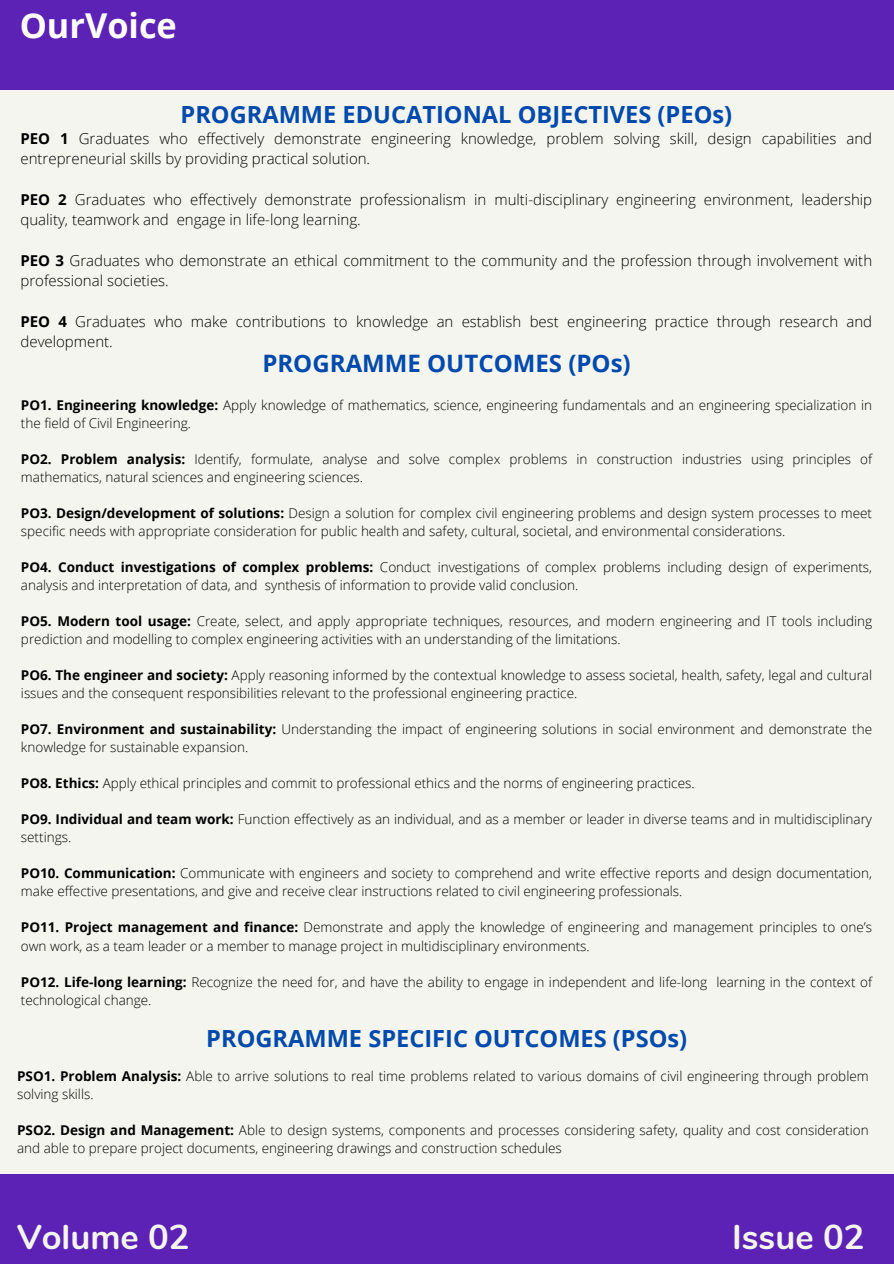
<style>
.page{position:relative;width:894px;height:1264px;background:#fff}
.page>*{position:absolute;margin:0;border:0;box-sizing:border-box;transform-origin:0 0}
.t1{font:700 34.5px "Nunito";color:#f5f5ef}
.t2{font:700 34.2px "Open Sans";color:#fff}
.t3{font:700 24px "Open Sans";color:#004aad}
.t4{font:700 23.55px "Open Sans";color:#004aad}
.t5{font:300 15px/20.2px "Open Sans";color:#000}
.t6{font:300 13.5px/18px "Open Sans";color:#000}
.s1{font-weight:700}
</style>
<div class="page">
<div style="left:0;top:0;width:893px;height:1263px;background:#f5f5ef"></div>
<div style="left:0;top:0;width:893px;height:89px;background:#5c21b5"></div>
<div style="left:0;top:1174px;width:893px;height:89px;background:#5c21b5"></div>
<h1 class="t2" style="left:20px;top:1px;width:159px">OurVoice</h1>
<p class="t4" style="left:180px;top:98px;width:553px">PROGRAMME EDUCATIONAL OBJECTIVES (PEOs)</p>
<p class="t5" style="left:20px;top:128px;width:852px"><span class="s1">PEO 1</span> Graduates who effectively demonstrate engineering knowledge, problem solving skill, design capabilities and entrepreneurial skills by providing practical solution.</p>
<p class="t5" style="left:20px;top:189px;width:852px"><span class="s1">PEO 2</span> Graduates who effectively demonstrate professionalism in multi-disciplinary engineering environment, leadership quality, teamwork and engage in life-long learning.</p>
<p class="t5" style="left:20px;top:250px;width:852px"><span class="s1">PEO 3</span> Graduates who demonstrate an ethical commitment to the community and the profession through involvement with professional societies.</p>
<p class="t5" style="left:20px;top:310px;width:852px"><span class="s1">PEO 4</span> Graduates who make contributions to knowledge an establish best engineering practice through research and development.</p>
<h1 class="t3" style="left:262px;top:347px;width:370px">PROGRAMME OUTCOMES (POs)</h1>
<h2 class="t6" style="left:21px;top:396px;width:852px"><span class="s1">PO1. Engineering knowledge:</span> Apply knowledge of mathematics, science, engineering fundamentals and an engineering specialization in the field of Civil Engineering.</h2>
<p class="t6" style="left:21px;top:450px;width:852px"><span class="s1">PO2. Problem analysis:</span> Identify, formulate, analyse and solve complex problems in construction industries using principles of mathematics, natural sciences and engineering sciences.</p>
<p class="t6" style="left:21px;top:504px;width:852px"><span class="s1">PO3. Design/development of solutions:</span> Design a solution for complex civil engineering problems and design system processes to meet specific needs with appropriate consideration for public health and safety, cultural, societal, and environmental considerations.</p>
<p class="t6" style="left:21px;top:558px;width:852px"><span class="s1">PO4. Conduct investigations of complex problems:</span> Conduct investigations of complex problems including design of experiments, analysis and interpretation of data, and synthesis of information to provide valid conclusion.</p>
<p class="t6" style="left:21px;top:612px;width:852px"><span class="s1">PO5. Modern tool usage:</span> Create, select, and apply appropriate techniques, resources, and modern engineering and IT tools including prediction and modelling to complex engineering activities with an understanding of the limitations.</p>
<h2 class="t6" style="left:21px;top:666px;width:852px"><span class="s1">PO6. The engineer and society:</span> Apply reasoning informed by the contextual knowledge to assess societal, health, safety, legal and cultural issues and the consequent responsibilities relevant to the professional engineering practice.</h2>
<p class="t6" style="left:21px;top:720px;width:852px"><span class="s1">PO7. Environment and sustainability:</span> Understanding the impact of engineering solutions in social environment and demonstrate the knowledge for sustainable expansion.</p>
<p class="t6" style="left:21px;top:774px;width:675px"><span class="s1">PO8. Ethics:</span> Apply ethical principles and commit to professional ethics and the norms of engineering practices.</p>
<p class="t6" style="left:21px;top:810px;width:852px"><span class="s1">PO9. Individual and team work:</span> Function effectively as an individual, and as a member or leader in diverse teams and in multidisciplinary settings.</p>
<p class="t6" style="left:21px;top:864px;width:852px"><span class="s1">PO10. Communication:</span> Communicate with engineers and society to comprehend and write effective reports and design documentation, make effective presentations, and give and receive clear instructions related to civil engineering professionals.</p>
<p class="t6" style="left:21px;top:918px;width:852px"><span class="s1">PO11. Project management and finance:</span> Demonstrate and apply the knowledge of engineering and management principles to one’s own work, as a team leader or a member to manage project in multidisciplinary environments.</p>
<p class="t6" style="left:21px;top:972px;width:852px"><span class="s1">PO12. Life-long learning:</span> Recognize the need for, and have the ability to engage in independent and life-long learning in the context of technological change.</p>
<p class="t4" style="left:206px;top:1021px;width:482px">PROGRAMME SPECIFIC OUTCOMES (PSOs)</p>
<p class="t6" style="left:17px;top:1066px;width:852px"><span class="s1">PSO1. Problem Analysis:</span> Able to arrive solutions to real time problems related to various domains of civil engineering through problem solving skills.</p>
<h2 class="t6" style="left:17px;top:1120px;width:852px"><span class="s1">PSO2. Design and Management:</span> Able to design systems, components and processes considering safety, quality and cost consideration and able to prepare project documents, engineering drawings and construction schedules</h2>
<p class="t1" style="left:17px;top:1214px;width:174px">Volume 02</p>
<p class="t1" style="left:732px;top:1214px;width:134px">Issue 02</p>
</div>
